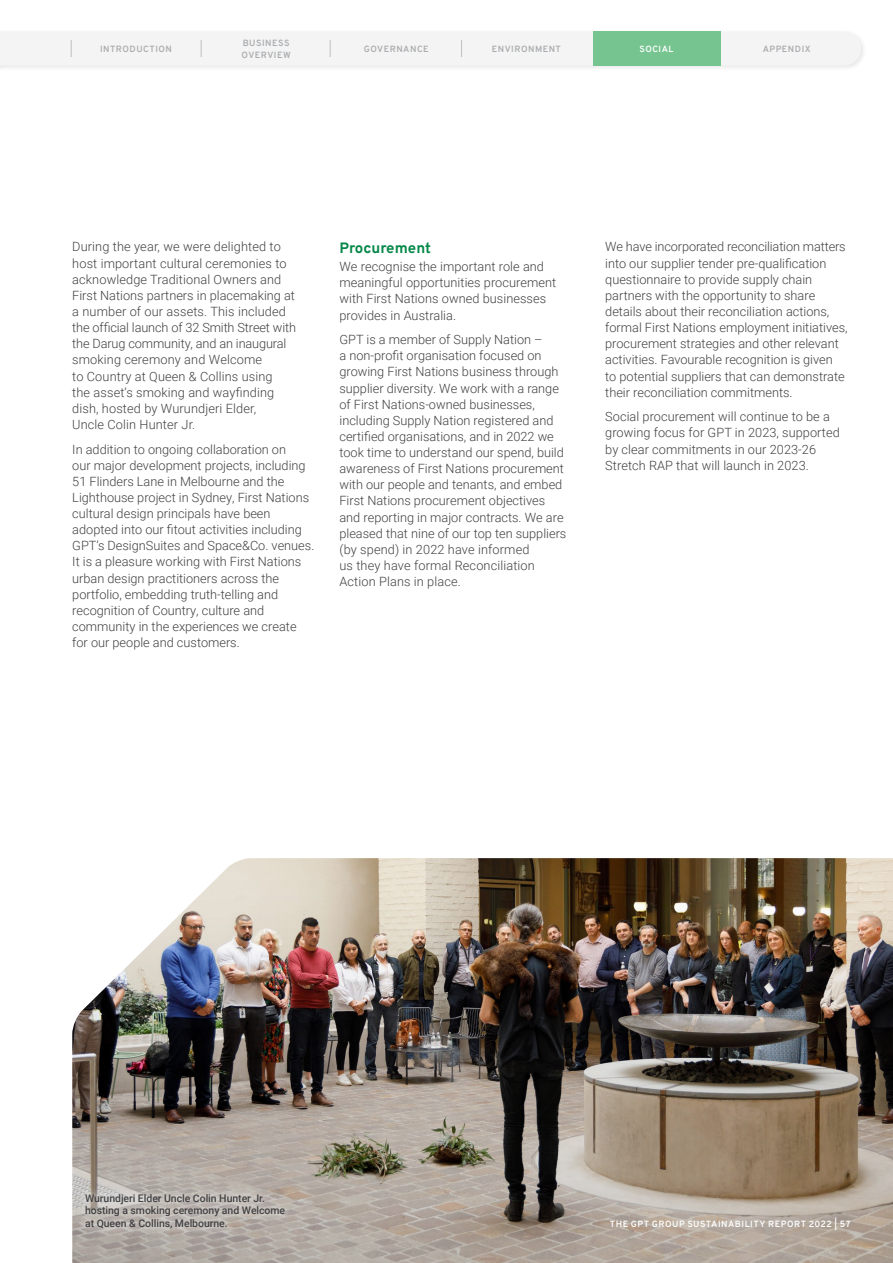
<style>
.page{position:relative;width:893px;height:1263px;background:#fff}
.page>*{position:absolute;margin:0;border:0;box-sizing:border-box;transform-origin:0 0}
.t1{font:700 15px "Overpass";color:#058849}
.t2{font:300 12.75px/16.2px "Roboto";color:#414042}
.t3{font:500 10.5px/12.8px "Roboto";letter-spacing:-.005em;color:#414042}
.t4{font:600 9px/11.2px "Overpass";letter-spacing:.055em;color:#aaacaf}
.t5{font:600 9px "Overpass";letter-spacing:.055em;color:#fff}
</style>
<div class="page">
<img style="left:72px;top:858px;width:821px;height:405px">
<svg style="left:78px;top:1186px;width:214px;height:49px;background:#beb8b3"></svg>
<div style="left:0;top:29px;width:867px;height:43px;background:#f6f6f6"></div>
<svg style="left:70px;top:32px;width:791px;height:34px"></svg>
<div style="left:593px;top:32px;width:127px;height:34px;background:#76c591"></div>
<p class="t4" style="left:100px;top:43px;width:73px">INTRODUCTION</p>
<p class="t4" style="left:242px;top:37px;width:51px">BUSINESS<br>OVERVIEW</p>
<p class="t4" style="left:364px;top:43px;width:66px">GOVERNANCE</p>
<p class="t4" style="left:492px;top:43px;width:71px">ENVIRONMENT</p>
<p class="t4" style="left:763px;top:43px;width:49px">APPENDIX</p>
<p class="t5" style="left:639px;top:42px;width:36px">SOCIAL</p>
<p class="t2" style="left:72px;top:238px;width:225px">During the year, we were delighted to host important cultural ceremonies to acknowledge Traditional Owners and First Nations partners in placemaking at a number of our assets. This included the official launch of 32 Smith Street with the Darug community, and an inaugural smoking ceremony and Welcome<br>to Country at Queen &amp; Collins using<br>the asset’s smoking and wayfinding dish, hosted by Wurundjeri Elder,<br>Uncle Colin Hunter Jr.</p>
<p class="t2" style="left:72px;top:440px;width:244px">In addition to ongoing collaboration on<br>our major development projects, including 51 Flinders Lane in Melbourne and the Lighthouse project in Sydney, First Nations cultural design principals have been adopted into our fitout activities including GPT’s DesignSuites and Space&amp;Co. venues.<br>It is a pleasure working with First Nations urban design practitioners across the portfolio, embedding truth-telling and recognition of Country, culture and community in the experiences we create for our people and customers.</p>
<p class="t1" style="left:339px;top:236px;width:93px">Procurement</p>
<p class="t2" style="left:339px;top:258px;width:218px">We recognise the important role and meaningful opportunities procurement with First Nations owned businesses provides in Australia.</p>
<p class="t2" style="left:339px;top:331px;width:228px">GPT is a member of Supply Nation –<br>a non-profit organisation focused on growing First Nations business through supplier diversity. We work with a range of First Nations-owned businesses, including Supply Nation registered and certified organisations, and in 2022 we took time to understand our spend, build awareness of First Nations procurement with our people and tenants, and embed First Nations procurement objectives and reporting in major contracts. We are pleased that nine of our top ten suppliers (by spend) in 2022 have informed<br>us they have formal Reconciliation Action Plans in place.</p>
<p class="t2" style="left:605px;top:238px;width:244px">We have incorporated reconciliation matters into our supplier tender pre-qualification questionnaire to provide supply chain partners with the opportunity to share details about their reconciliation actions, formal First Nations employment initiatives, procurement strategies and other relevant activities. Favourable recognition is given<br>to potential suppliers that can demonstrate their reconciliation commitments.</p>
<p class="t2" style="left:605px;top:408px;width:236px">Social procurement will continue to be a growing focus for GPT in 2023, supported by clear commitments in our 2023-26<br>Stretch RAP that will launch in 2023.</p>
<p class="t3" style="left:85px;top:1191px;width:202px">Wurundjeri Elder Uncle Colin Hunter Jr. hosting a smoking ceremony and Welcome at Queen &amp; Collins, Melbourne.</p>
<p class="t5" style="left:610px;top:1217px;width:242px">THE GPT GROUP SUSTAINABILITY REPORT 2022 | 57</p>
</div>
